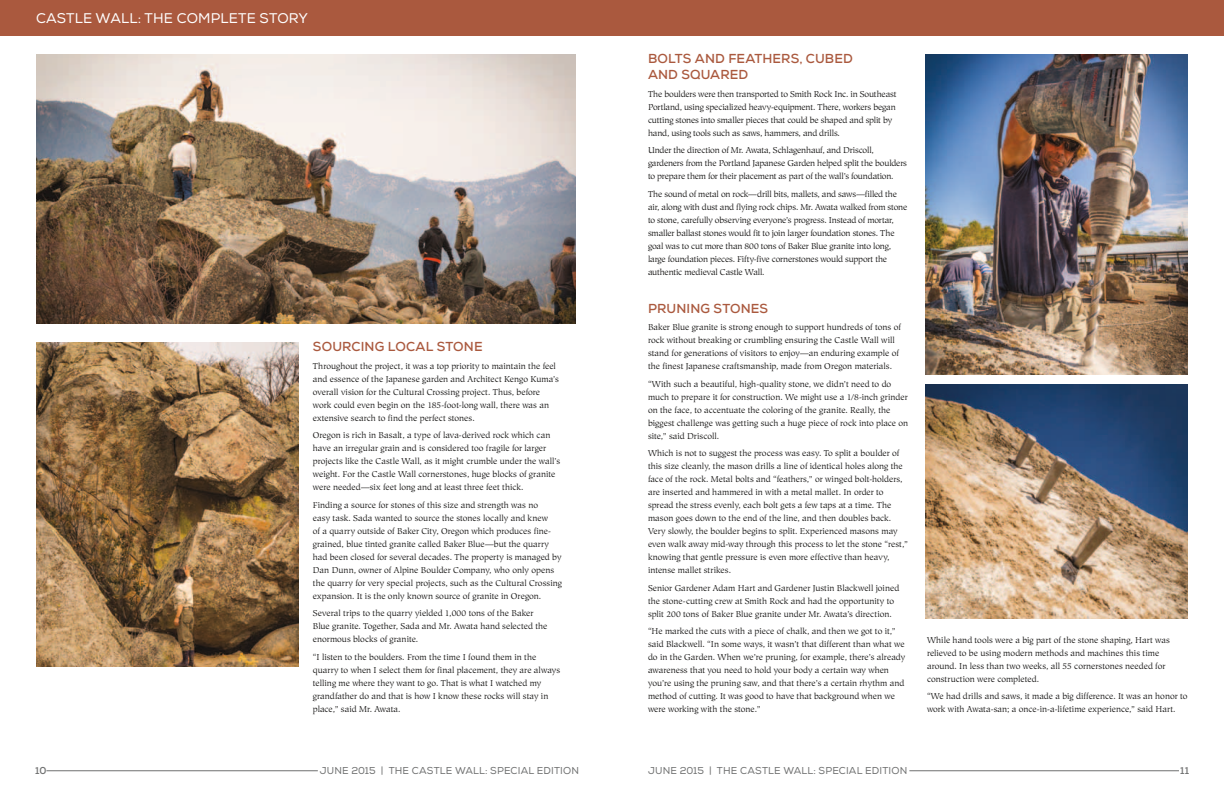
<style>
.page{position:relative;width:1224px;height:792px;background:#fff}
.page>*{position:absolute;margin:0;border:0;box-sizing:border-box;transform-origin:0 0}
.t1{font:14px "Nexa";letter-spacing:.015em;color:#fff}
.t2{font:700 13px "Nexa";letter-spacing:.01em;color:#aa593e}
.t3{font:10px "Nexa";letter-spacing:.015em;color:#6f7070}
.t4{font:700 10px "Nexa";color:#6f7070}
.t5{font:8.5px/13px "Hiroshige";color:#1c1b1a}
.t6{font:8.5px/13px "Hiroshige";letter-spacing:-.02em;color:#1c1b1a}
</style>
<div class="page">
<hr style="left:46px;top:771px;width:272px;height:1px;background:#6f7070">
<hr style="left:909px;top:771px;width:270px;height:1px;background:#6f7070">
<div style="left:0;top:0;width:1224px;height:36px;background:#aa593e"></div>
<img style="left:36px;top:54px;width:540px;height:270px">
<img style="left:36px;top:342px;width:263px;height:324px">
<img style="left:925px;top:54px;width:263px;height:321px">
<img style="left:925px;top:385px;width:263px;height:233px">
<h1 class="t1" style="left:36px;top:10px;width:273px">CASTLE WALL: THE COMPLETE STORY</h1>
<h2 class="t2" style="left:313px;top:338px;width:20px">SOURC</h2>
<h2 class="t2" style="left:361px;top:338px;width:37px">ING LOCAL</h2>
<h2 class="t2" style="left:437px;top:338px;width:47px">STONE</h2>
<p class="t5" style="left:313px;top:359px;width:247px">Throughout the project, it was a top priority to maintain the feel and essence of the Japanese garden and Architect Kengo Kuma’s overall vision for the Cultural Crossing project. Thus, before work could even begin on the 185-foot-long wall, there was an extensive search to find the perfect stones.</p>
<p class="t5" style="left:313px;top:429px;width:249px">Oregon is rich in Basalt, a type of lava-derived rock which can have an irregular grain and is considered too fragile for larger projects like the Castle Wall, as it might crumble under the wall’s weight. For the Castle Wall cornerstones, huge blocks of granite were needed—six feet long and at least three feet thick.</p>
<p class="t5" style="left:313px;top:498px;width:251px">Finding a source for stones of this size and strength was no<br>easy task. Sada wanted to source the stones locally and knew<br>of a quarry outside of Baker City, Oregon which produces fine&shy;grained, blue tinted granite called Baker Blue—but the quarry had been closed for several decades. The property is managed by Dan Dunn, owner of Alpine Boulder Company, who only opens the quarry for very special projects, such as the Cultural Crossing expansion. It is the only known source of granite in Oregon.</p>
<p class="t5" style="left:313px;top:607px;width:236px">Several trips to the quarry yielded 1,000 tons of the Baker<br>Blue granite. Together, Sada and Mr. Awata hand selected the enormous blocks of granite.</p>
<p class="t5" style="left:313px;top:650px;width:249px">“I listen to the boulders. From the time I found them in the quarry to when I select them for final placement, they are always telling me where they want to go. That is what I watched my grandfather do and that is how I know these rocks will stay in place,” said Mr. Awata.</p>
<h2 class="t2" style="left:648px;top:50px;width:19px">BOLT</h2>
<h2 class="t2" style="left:683px;top:50px;width:73px">S AND FEATH</h2>
<h2 class="t2" style="left:773px;top:50px;width:82px">ERS, CUBED</h2>
<h2 class="t2" style="left:648px;top:66px;width:63px">AND SQUAR</h2>
<h2 class="t2" style="left:730px;top:66px;width:20px">ED</h2>
<p class="t6" style="left:648px;top:87px;width:250px">The boulders were then transported to Smith Rock Inc. in Southeast Portland, using specialized heavy-equipment. There, workers began cutting stones into smaller pieces that could be shaped and split by hand, using tools such as saws, hammers, and drills.</p>
<p class="t6" style="left:648px;top:144px;width:261px">Under the direction of Mr. Awata, Schlagenhauf, and Driscoll, gardeners from the Portland Japanese Garden helped split the boulders to prepare them for their placement as part of the wall’s foundation.</p>
<p class="t6" style="left:648px;top:187px;width:261px">The sound of metal on rock—drill bits, mallets, and saws—filled the air, along with dust and flying rock chips. Mr. Awata walked from stone to stone, carefully observing everyone’s progress. Instead of mortar, smaller ballast stones would fit to join larger foundation stones. The goal was to cut more than 800 tons of Baker Blue granite into long, large foundation pieces. Fifty-five cornerstones would support the authentic medieval Castle Wall.</p>
<h2 class="t2" style="left:648px;top:300px;width:10px">PRU</h2>
<h2 class="t2" style="left:676px;top:300px;width:93px">NING STONES</h2>
<p class="t5" style="left:648px;top:321px;width:255px">Baker Blue granite is strong enough to support hundreds of tons of rock without breaking or crumbling ensuring the Castle Wall will stand for generations of visitors to enjoy—an enduring example of the finest Japanese craftsmanship, made from Oregon materials.</p>
<p class="t5" style="left:648px;top:377px;width:262px">“With such a beautiful, high-quality stone, we didn’t need to do much to prepare it for construction. We might use a 1/8-inch grinder on the face, to accentuate the coloring of the granite. Really, the biggest challenge was getting such a huge piece of rock into place on site,” said Driscoll.</p>
<p class="t5" style="left:648px;top:447px;width:261px">Which is not to suggest the process was easy. To split a boulder of this size cleanly, the mason drills a line of identical holes along the face of the rock. Metal bolts and “feathers,” or winged bolt-holders, are inserted and hammered in with a metal mallet. In order to spread the stress evenly, each bolt gets a few taps at a time. The mason goes down to the end of the line, and then doubles back.<br>Very slowly, the boulder begins to split. Experienced masons may even walk away mid-way through this process to let the stone “rest,” knowing that gentle pressure is even more effective than heavy, intense mallet strikes.</p>
<p class="t5" style="left:648px;top:581px;width:253px">Senior Gardener Adam Hart and Gardener Justin Blackwell joined the stone-cutting crew at Smith Rock and had the opportunity to split 200 tons of Baker Blue granite under Mr. Awata’s direction.</p>
<p class="t5" style="left:648px;top:625px;width:259px">“He marked the cuts with a piece of chalk, and then we got to it,” said Blackwell. “In some ways, it wasn’t that different than what we do in the Garden. When we’re pruning, for example, there’s already awareness that you need to hold your body a certain way when you’re using the pruning saw, and that there’s a certain rhythm and method of cutting. It was good to have that background when we were working with the stone.”</p>
<p class="t5" style="left:927px;top:633px;width:244px">While hand tools were a big part of the stone shaping, Hart was relieved to be using modern methods and machines this time around. In less than two weeks, all 55 cornerstones needed for construction were completed.</p>
<p class="t5" style="left:927px;top:690px;width:262px">“We had drills and saws, it made a big difference. It was an honor to work with Awata-san; a once-in-a-lifetime experience,” said Hart.</p>
<p class="t4" style="left:35px;top:764px;width:13px">10</p>
<p class="t3" style="left:320px;top:764px;width:261px">JUNE 2015 | THE CASTLE WALL: SPECIAL EDITION</p>
<p class="t3" style="left:648px;top:764px;width:261px">JUNE 2015 | THE CASTLE WALL: SPECIAL EDITION</p>
<p class="t4" style="left:1180px;top:764px;width:10px">11</p>
</div>
